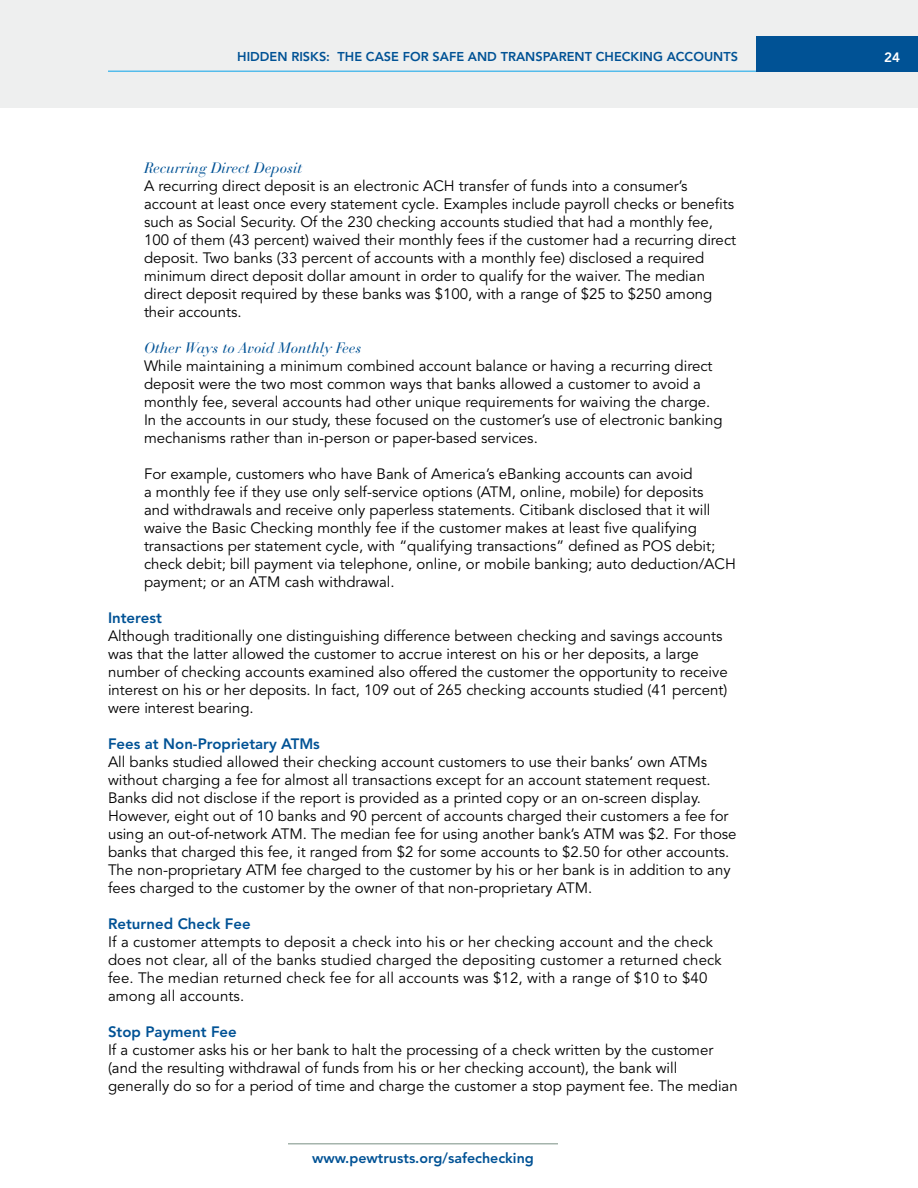
<style>
.page{position:relative;width:918px;height:1188px;background:#fff}
.page>*{position:absolute;margin:0;border:0;box-sizing:border-box;transform-origin:0 0}
.t1{font:15px/18px "Avenir LT Std";color:#000}
.t2{font:800 15px "Avenir LT Std";color:#005295}
.t3{font:italic 15px "Bauer Bodoni Std";color:#005295}
.t4{font:800 14.25px "Avenir LT Std";color:#005295}
.t5{font:800 13.5px "Avenir LT Std";color:#fff}
.t6{font:800 12.75px "Avenir LT Std";color:#005295}
</style>
<div class="page">
<div style="left:0;top:0;width:918px;height:108px;background:#eeefef"></div>
<div style="left:756px;top:36px;width:162px;height:36px;background:#005295"></div>
<hr style="left:108px;top:71px;width:648px;height:1px;background:#54bceb">
<hr style="left:288px;top:1143px;width:270px;height:1px;background:#a5b4ac">
<p class="t6" style="left:237px;top:50px;width:440px">Hidden Risks: Th e Case for Safe and Transparent Ch ecking Acc</p>
<p class="t6" style="left:693px;top:50px;width:46px">ounts</p>
<p class="t5" style="left:884px;top:49px;width:17px">24</p>
<p class="t3" style="left:144px;top:159px;width:160px">Recurring Direct Deposit</p>
<p class="t1" style="left:144px;top:177px;width:594px">A recurring direct deposit is an electronic ACH transfer of funds into a consumer’s account at least once every statement cycle. Examples include payroll checks or benefits such as Social Security. Of the 230 checking accounts studied that had a monthly fee, 100 of them (43 percent) waived their monthly fees if the customer had a recurring direct deposit. Two banks (33 percent of accounts with a monthly fee) disclosed a required minimum direct deposit dollar amount in order to qualify for the waiver. The median direct deposit required by these banks was $100, with a range of $25 to $250 among their accounts.</p>
<p class="t3" style="left:144px;top:339px;width:219px">Other Ways to Avoid Monthly Fees</p>
<p class="t1" style="left:144px;top:357px;width:580px">While maintaining a minimum combined account balance or having a recurring direct deposit were the two most common ways that banks allowed a customer to avoid a monthly fee, several accounts had other unique requirements for waiving the charge.<br>In the accounts in our study, these focused on the customer’s use of electronic banking mechanisms rather than in-person or paper-based services.</p>
<p class="t1" style="left:144px;top:465px;width:593px">For example, customers who have Bank of America’s eBanking accounts can avoid<br>a monthly fee if they use only self-service options (ATM, online, mobile) for deposits<br>and withdrawals and receive only paperless statements. Citibank disclosed that it will waive the Basic Checking monthly fee if the customer makes at least five qualifying transactions per statement cycle, with “qualifying transactions” defined as POS debit; check debit; bill payment via telephone, online, or mobile banking; auto deduction/ACH payment; or an ATM cash withdrawal.</p>
<p class="t2" style="left:108px;top:609px;width:55px">Interest</p>
<p class="t1" style="left:108px;top:627px;width:621px">Although traditionally one distinguishing difference between checking and savings accounts was that the latter allowed the customer to accrue interest on his or her deposits, a large number of checking accounts examined also offered the customer the opportunity to receive interest on his or her deposits. In fact, 109 out of 265 checking accounts studied (41 percent) were interest bearing.</p>
<p class="t2" style="left:108px;top:735px;width:213px">Fees at N on-Proprietary ATMs</p>
<p class="t1" style="left:108px;top:753px;width:630px">All banks studied allowed their checking account customers to use their banks’ own ATMs without charging a fee for almost all transactions except for an account statement request.<br>Banks did not disclose if the report is provided as a printed copy or an on-screen display.<br>However, eight out of 10 banks and 90 percent of accounts charged their customers a fee for using an out-of-network ATM. The median fee for using another bank’s ATM was $2. For those banks that charged this fee, it ranged from $2 for some accounts to $2.50 for other accounts.<br>The non-proprietary ATM fee charged to the customer by his or her bank is in addition to any fees charged to the customer by the owner of that non-proprietary ATM.</p>
<p class="t2" style="left:108px;top:915px;width:144px">Returned Check Fee</p>
<p class="t1" style="left:108px;top:933px;width:615px">If a customer attempts to deposit a check into his or her checking account and the check does not clear, all of the banks studied charged the depositing customer a returned check fee. The median returned check fee for all accounts was $12, with a range of $10 to $40 among all accounts.</p>
<p class="t2" style="left:108px;top:1023px;width:130px">Stop Payment Fee</p>
<p class="t1" style="left:108px;top:1041px;width:631px">If a customer asks his or her bank to halt the processing of a check written by the customer (and the resulting withdrawal of funds from his or her checking account), the bank will generally do so for a period of time and charge the customer a stop payment fee. The median</p>
<p class="t4" style="left:312px;top:1149px;width:223px">www.pewtrusts.org/safechecking</p>
</div>
